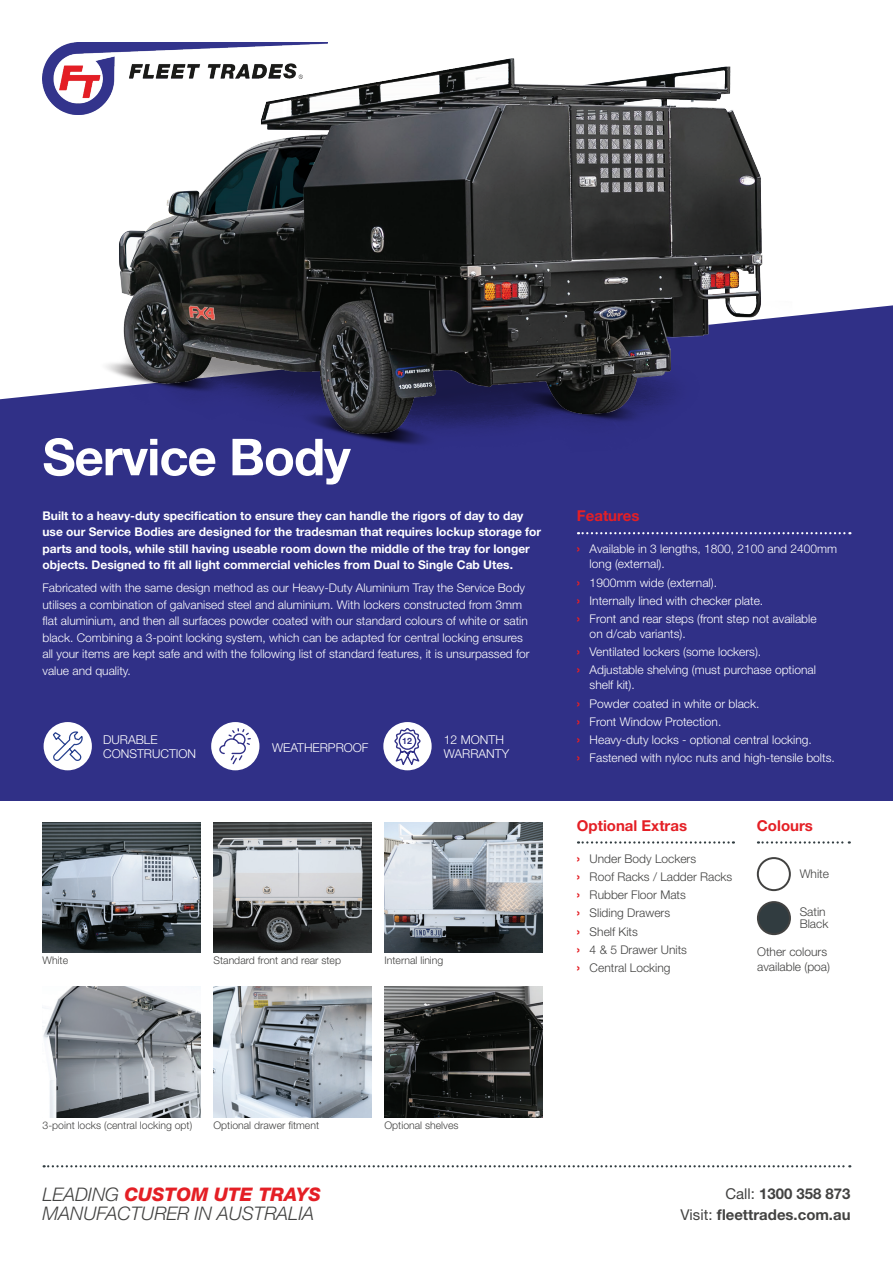
<style>
.page{position:relative;width:893px;height:1263px;background:#fff}
.page>*{position:absolute;margin:0;border:0;box-sizing:border-box;transform-origin:0 0}
.t1{font:700 51px "Helvetica Neue LT Std";letter-spacing:-.02em;color:#fff}
.t2{font:italic 300 18.75px/19.5px "Helvetica Neue LT Std";color:#424241}
.t3{font:700 15px/21px "Helvetica Neue LT Std";color:#424241;text-align:right}
.t4{font:700 15px "Helvetica Neue LT Std";color:#e41f25}
.t5{font:300 12.15px/14px "Helvetica Neue LT Std";color:#fff}
.t6{font:300 12px/18.1px "Helvetica Neue LT Std";color:#fff}
.t7{font:700 12px/16.5px "Helvetica Neue LT Std";color:#fff}
.t8{font:300 12px/18.1px "Helvetica Neue LT Std";color:#424241}
.t9{font:300 10.5px "Helvetica Neue LT Std";color:#424241}
.t10{font:700 8.7px "Helvetica Neue LT Std";color:#303087}
.s1{font-weight:700;font-size:13.5px;color:#e41f25}
.s2{font-weight:800;color:#e41f25}
.s3{font-weight:400}
</style>
<div class="page">
<div style="left:0;top:305px;width:893px;height:496px;background:#303087"></div>
<img style="left:43px;top:43px;width:28px;height:72px">
<img style="left:43px;top:822px;width:158px;height:131px">
<img style="left:43px;top:987px;width:158px;height:130px">
<img style="left:213px;top:822px;width:159px;height:131px">
<img style="left:213px;top:987px;width:159px;height:130px">
<img style="left:384px;top:822px;width:159px;height:131px">
<img style="left:384px;top:987px;width:159px;height:130px">
<svg style="left:578px;top:532px;width:272px;height:2px"></svg>
<div style="left:44px;top:722px;width:48px;height:48px;background:#fff;border-radius:50%"></div>
<svg style="left:52px;top:731px;width:31px;height:30px"></svg>
<div style="left:211px;top:722px;width:48px;height:48px;background:#fff;border-radius:50%"></div>
<svg style="left:219px;top:727px;width:33px;height:38px"></svg>
<div style="left:383px;top:722px;width:49px;height:48px;background:#fff;border-radius:50%"></div>
<svg style="left:393px;top:728px;width:29px;height:40px"></svg>
<svg style="left:44px;top:1165px;width:806px;height:2px"></svg>
<svg style="left:578px;top:841px;width:156px;height:3px"></svg>
<div style="left:758px;top:902px;width:32px;height:32px;background:#313c40;border-radius:50%"></div>
<div style="left:757px;top:901px;width:34px;height:34px;border:2px solid #424241;border-radius:50%"></div>
<svg style="left:758px;top:841px;width:92px;height:3px"></svg>
<div style="left:757px;top:857px;width:34px;height:34px;border:2px solid #424241;border-radius:50%"></div>
<img style="left:71px;top:42px;width:738px;height:433px">
<h1 class="t1" style="left:43px;top:425px;width:310px">Service Body</h1>
<p class="t7" style="left:43px;top:507px;width:500px">Built to a heavy-duty specification to ensure they can handle the rigors of day to day use our Service Bodies are designed for the tradesman that requires lockup storage for parts and tools, while still having useable room down the middle of the tray for longer objects. Designed to fit all light commercial vehicles from Dual to Single Cab Utes.</p>
<p class="t6" style="left:43px;top:579px;width:489px;line-height:16.5px">Fabricated with the same design method as our Heavy-Duty Aluminium Tray the Service Body utilises a combination of galvanised steel and aluminium. With lockers constructed from 3mm flat aluminium, and then all surfaces powder coated with our standard colours of white or satin black. Combining a 3-point locking system, which can be adapted for central locking ensures all your items are kept safe and with the following list of standard features, it is unsurpassed for value and quality.</p>
<p class="t5" style="left:103px;top:732px;width:95px">DURABLE<br>CONSTRUCTION</p>
<p class="t5" style="left:272px;top:740px;width:98px">WEATHERPROOF</p>
<p class="t5" style="left:444px;top:732px;width:67px">12 MONTH<br>WARRANTY</p>
<p class="t10" style="left:402px;top:736px;width:11px">12</p>
<p class="t9" style="left:43px;top:954px;width:27px">White</p>
<p class="t9" style="left:213px;top:954px;width:129px">Standard front and rear step</p>
<p class="t9" style="left:384px;top:954px;width:60px">Internal lining</p>
<p class="t4" style="left:577px;top:507px;width:64px">Features</p>
<p class="t6" style="left:590px;top:541px;width:249px;line-height:15px;text-indent:-13px"><span class="s1">›</span> Available in 3 lengths, 1800, 2100 and 2400mm long (external).</p>
<p class="t6" style="left:577px;top:573px;width:241px"><span class="s1">›</span> 1900mm wide (external).<br><span class="s1">›</span> Internally lined with checker plate.<br><span class="s1">›</span> Front and rear steps (front step not available</p>
<p class="t6" style="left:577px;top:624px;width:241px;text-indent:13px">on d/cab variants).<br><span class="s1">›</span> Ventilated lockers (some lockers).<br><span class="s1">›</span> Adjustable shelving (must purchase optional</p>
<p class="t6" style="left:577px;top:676px;width:259px;text-indent:13px">shelf kit).<br><span class="s1">›</span> Powder coated in white or black.<br><span class="s1">›</span> Front Window Protection.<br><span class="s1">›</span> Heavy-duty locks - optional central locking.<br><span class="s1">›</span> Fastened with nyloc nuts and high-tensile bolts.</p>
<p class="t4" style="left:577px;top:816px;width:112px">Optional Extras</p>
<p class="t8" style="left:577px;top:849px;width:157px"><span class="s1">›</span> Under Body Lockers<br><span class="s1">›</span> Roof Racks / Ladder Racks <span class="s1">›</span> Rubber Floor Mats<br><span class="s1">›</span> Sliding Drawers<br><span class="s1">›</span> Shelf Kits<br><span class="s1">›</span> 4 &amp; 5 Drawer Units<br><span class="s1">›</span> Central Locking</p>
<p class="t4" style="left:757px;top:816px;width:58px">Colours</p>
<p class="t8" style="left:800px;top:865px;width:31px">White</p>
<p class="t8" style="left:800px;top:906px;width:30px;line-height:12px">Satin<br>Black</p>
<p class="t8" style="left:757px;top:944px;width:74px;line-height:15px">Other colours available (poa)</p>
<p class="t9" style="left:43px;top:1118px;width:151px">3-point locks (central locking opt)</p>
<p class="t9" style="left:213px;top:1118px;width:107px">Optional drawer fitment</p>
<p class="t9" style="left:384px;top:1118px;width:76px">Optional shelves</p>
<h2 class="t2" style="left:43px;top:1184px;width:280px">LEADING <span class="s2">CUSTOM UTE TRAYS<br></span>MANUFACTURER IN AUSTRALIA</h2>
<p class="t3" style="left:680px;top:1182px;width:172px"><span class="s3">Call:</span> 1300 358 873<br><span class="s3">Visit:</span> fleettrades.com.au</p>
</div>
